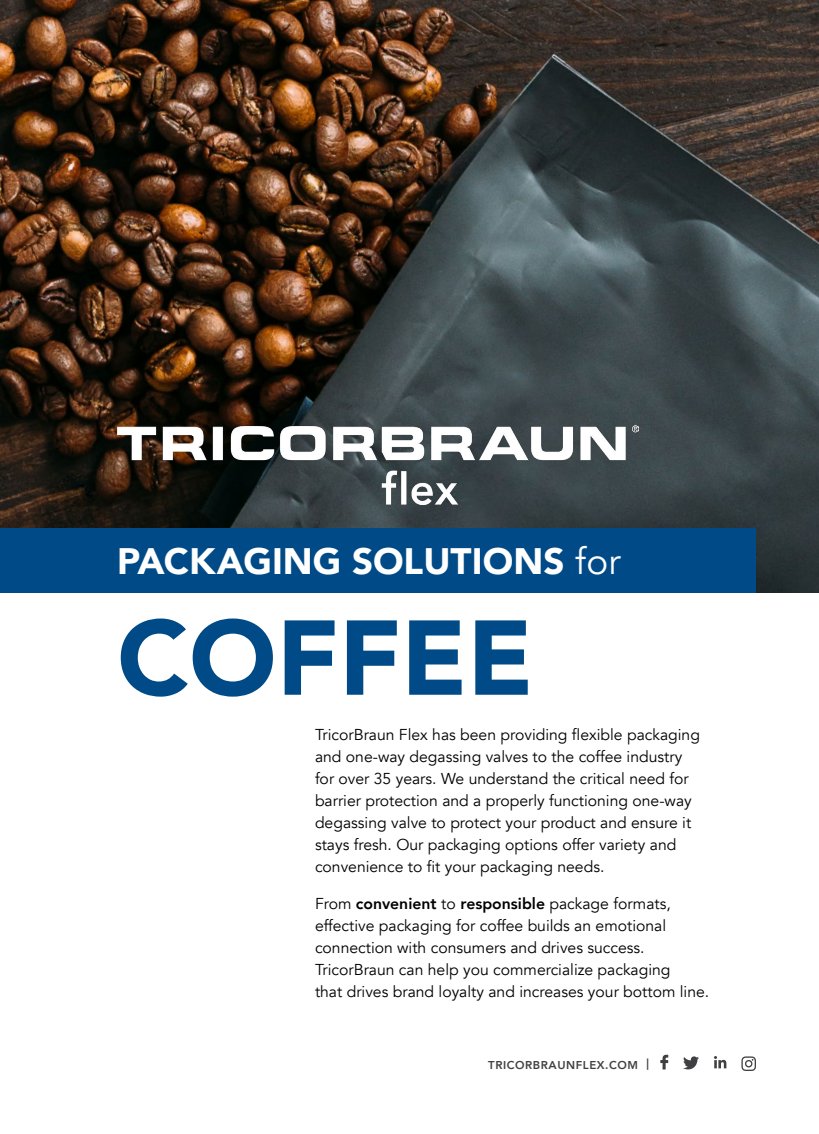
<style>
.page{position:relative;width:819px;height:1134px;background:#fff}
.page>*{position:absolute;margin:0;border:0;box-sizing:border-box;transform-origin:0 0}
.t1{font:900 105px "Avenir";color:#004b87}
.t2{font:900 36.75px "Avenir";color:#fff}
.t3{font:15.75px/21.9px "Avenir";color:#000}
.t4{font:800 11.38px "Avenir";letter-spacing:.05em;color:#414042}
.s1{font-weight:400}
.s2{font-weight:800}
</style>
<div class="page">
<img style="left:0;top:0;width:819px;height:593px">
<div style="left:0;top:528px;width:756px;height:65px;background:#004b87"></div>
<svg style="left:660px;top:1055px;width:8px;height:14px"></svg>
<svg style="left:714px;top:1056px;width:12px;height:12px"></svg>
<svg style="left:683px;top:1056px;width:16px;height:13px"></svg>
<svg style="left:741px;top:1056px;width:15px;height:15px"></svg>
<img style="left:117px;top:425px;width:521px;height:79px">
<h2 class="t2" style="left:117px;top:529px;width:505px">PACKAGING SOLUTIONS <span class="s1">for</span></h2>
<h1 class="t1" style="left:117px;top:568px;width:418px">COFFEE</h1>
<p class="t3" style="left:315px;top:724px;width:387px">TricorBraun Flex has been providing flexible packaging and one-way degassing valves to the coffee industry for over 35 years. We understand the critical need for barrier protection and a properly functioning one-way degassing valve to protect your product and ensure it stays fresh. Our packaging options offer variety and convenience to fit your packaging needs.</p>
<p class="t3" style="left:315px;top:893px;width:396px">From <span class="s2">convenient</span> to <span class="s2">responsible</span> package formats, effective packaging for coffee builds an emotional connection with consumers and drives success.<br>TricorBraun can help you commercialize packaging<br>that drives brand loyalty and increases your bottom line.</p>
<p class="t4" style="left:488px;top:1056px;width:162px">TRICORBRAUNFLEX.COM |</p>
</div>
